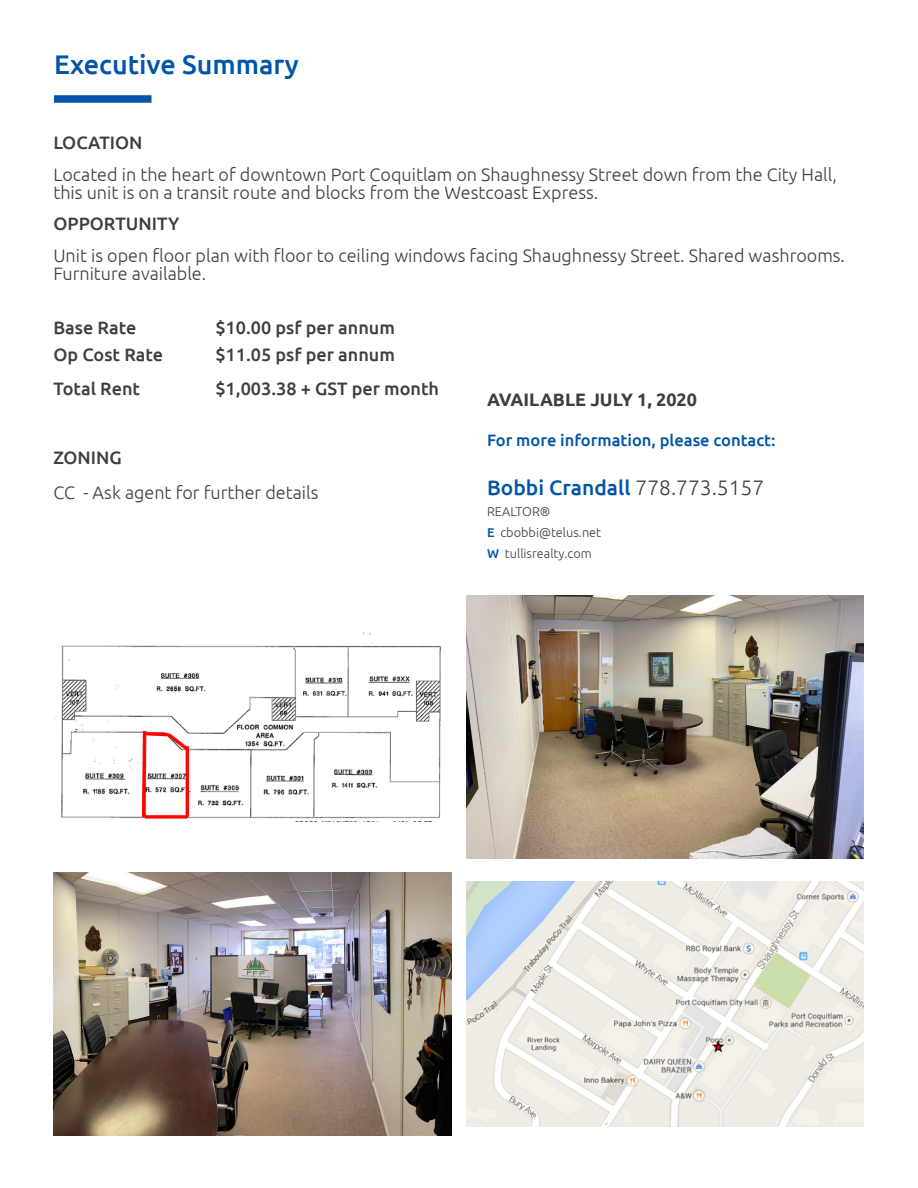
<style>
.page{position:relative;width:918px;height:1188px;background:#fff}
.page>*{position:absolute;margin:0;border:0;box-sizing:border-box;transform-origin:0 0}
.t1{font:500 27px "Ubuntu";color:#0154a6}
.t2{font:500 21px "Ubuntu";color:#0154a6}
.t3{font:300 18px/18px "Ubuntu";color:#3e3e3f}
.t4{font:500 18px "Ubuntu";color:#3e3e3f}
.t5{font:700 18px "Ubuntu";color:#3e3e3f}
.t6{font:500 16.5px "Ubuntu";color:#0154a6}
.t7{font:300 12.75px "Ubuntu";color:#3e3e3f}
.s1{font-weight:300;color:#3e3e3f}
.s2{font-weight:500;color:#0154a6}
</style>
<div class="page">
<img style="left:466px;top:596px;width:398px;height:262px">
<img style="left:466px;top:881px;width:398px;height:246px">
<img style="left:54px;top:633px;width:387px;height:189px">
<div style="left:54px;top:95px;width:98px;height:8px;background:#0154a6"></div>
<img style="left:53px;top:873px;width:398px;height:262px">
<p class="t1" style="left:54px;top:47px;width:246px">Executive Summary</p>
<p class="t4" style="left:53px;top:131px;width:91px">LOCATION</p>
<p class="t3" style="left:53px;top:165px;width:785px">Located in the heart of downtown Port Coquitlam on Shaughnessy Street down from the City Hall, this unit is on a transit route and blocks from the Westcoast Express.</p>
<p class="t4" style="left:53px;top:212px;width:127px">OPPORTUNITY</p>
<p class="t3" style="left:53px;top:246px;width:793px">Unit is open floor plan with floor to ceiling windows facing Shaughnessy Street. Shared washrooms.<br>Furniture available.</p>
<p class="t4" style="left:53px;top:316px;width:84px">Base Rate</p>
<p class="t4" style="left:215px;top:316px;width:181px">$10.00 psf per annum</p>
<p class="t4" style="left:53px;top:343px;width:111px">Op Cost Rate</p>
<p class="t4" style="left:215px;top:343px;width:181px">$11.05 psf per annum</p>
<p class="t4" style="left:53px;top:377px;width:88px">Total Rent</p>
<p class="t4" style="left:215px;top:377px;width:225px">$1,003.38 + GST per month</p>
<p class="t4" style="left:53px;top:446px;width:70px">ZONING</p>
<p class="t3" style="left:53px;top:483px;width:267px">CC - Ask agent for further details</p>
<p class="t5" style="left:487px;top:389px;width:212px">AVAILABLE JULY 1, 2020</p>
<p class="t6" style="left:487px;top:429px;width:290px">For more information, please contact:</p>
<p class="t2" style="left:487px;top:474px;width:279px">Bobbi Crandall <span class="s1">778.773.5157</span></p>
<p class="t7" style="left:487px;top:503px;width:65px">REALTOR®</p>
<p class="t7" style="left:487px;top:524px;width:116px"><span class="s2">E</span> cbobbi@telus.net</p>
<p class="t7" style="left:487px;top:545px;width:106px"><span class="s2">W</span> tullisrealty.com</p>
</div>
